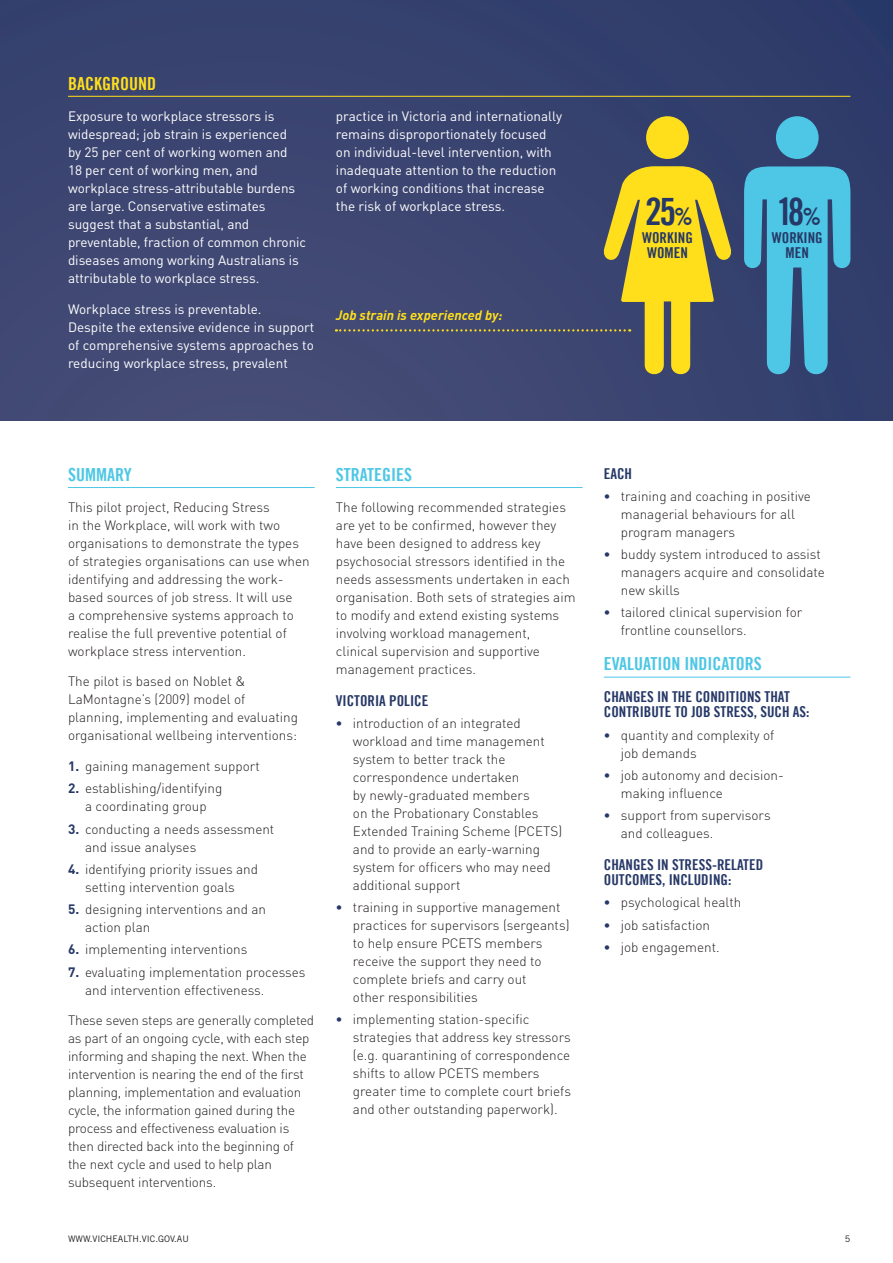
<style>
.page{position:relative;width:893px;height:1263px;background:#fff}
.page>*{position:absolute;margin:0;border:0;box-sizing:border-box;transform-origin:0 0}
.t1{font:37.65px "Trade Gothic LT Bold Cond Twenty";color:#263867}
.t2{font:18px "Trade Gothic LT Bold Cond Twenty";color:#4dc7e5}
.t3{font:18px "Trade Gothic LT Bold Cond Twenty";color:#ffdf1b}
.t4{font:15px/15px "Trade Gothic LT Bold Cond Twenty";color:#263867}
.t5{font:300 13.5px/18px "DIN";color:#231f20}
.t6{font:13.5px/18px "DIN";letter-spacing:-.005em;color:#fff}
.t7{font:italic 700 13.5px "DIN";color:#ffdf1b}
.t8{font:9px "Trade Gothic";color:#231f20}
.s1{font-size:24px}
.s2{font-weight:700;color:#263867}
</style>
<div class="page">
<div style="left:0;top:0;width:893px;height:421px;background:#3a4470"></div>
<hr style="left:68px;top:487px;width:247px;height:1px;background:#4dc7e5">
<hr style="left:336px;top:487px;width:247px;height:1px;background:#4dc7e5">
<hr style="left:604px;top:677px;width:246px;height:1px;background:#4dc7e5">
<hr style="left:68px;top:96px;width:782px;height:1px;background:#ffdf1b">
<svg style="left:744px;top:116px;width:106px;height:259px"></svg>
<svg style="left:336px;top:116px;width:395px;height:259px"></svg>
<h2 class="t3" style="left:68px;top:72px;width:89px">BACKGROUND</h2>
<p class="t6" style="left:68px;top:107px;width:240px">Exposure to workplace stressors is widespread; job strain is experienced<br>by 25 per cent of working women and<br>18 per cent of working men, and workplace stress-attributable burdens are large. Conservative estimates suggest that a substantial, and preventable, fraction of common chronic diseases among working Australians is attributable to workplace stress.</p>
<p class="t6" style="left:68px;top:300px;width:248px">Workplace stress is preventable.<br>Despite the extensive evidence in support of comprehensive systems approaches to reducing workplace stress, prevalent</p>
<p class="t6" style="left:336px;top:107px;width:228px">practice in Victoria and internationally remains disproportionately focused on individual-level intervention, with inadequate attention to the reduction of working conditions that increase the risk of workplace stress.</p>
<p class="t7" style="left:336px;top:307px;width:168px">Job strain is experienced by:</p>
<h1 class="t1" style="left:645px;top:189px;width:49px">25<span class="s1">%</span></h1>
<h1 class="t1" style="left:776px;top:189px;width:46px">18<span class="s1">%</span></h1>
<p class="t4" style="left:642px;top:230px;width:52px;text-align:center">WORKING<br>WOMEN</p>
<p class="t4" style="left:772px;top:230px;width:52px;text-align:center">WORKING<br>MEN</p>
<h2 class="t2" style="left:68px;top:463px;width:65px">SUMMARY</h2>
<p class="t5" style="left:68px;top:497px;width:243px">This pilot project, Reducing Stress<br>in the Workplace, will work with two organisations to demonstrate the types of strategies organisations can use when identifying and addressing the work&shy;based sources of job stress. It will use<br>a comprehensive systems approach to realise the full preventive potential of workplace stress intervention.</p>
<p class="t5" style="left:68px;top:672px;width:231px">The pilot is based on Noblet &amp; LaMontagne’s (2009) model of planning, implementing and evaluating organisational wellbeing interventions:</p>
<p class="t5" style="left:68px;top:757px;width:193px"><span class="s2">1.</span> gaining management support</p>
<p class="t5" style="left:68px;top:779px;width:156px;text-align:center"><span class="s2">2.</span> establishing/identifying a coordinating group</p>
<p class="t5" style="left:85px;top:819px;width:191px;text-indent:-17px"><span class="s2">3.</span> conducting a needs assessment and issue analyses</p>
<p class="t5" style="left:68px;top:860px;width:192px;text-align:center"><span class="s2">4.</span> identifying priority issues and setting intervention goals</p>
<p class="t5" style="left:85px;top:900px;width:183px;text-indent:-17px"><span class="s2">5.</span> designing interventions and an action plan</p>
<p class="t5" style="left:68px;top:940px;width:181px"><span class="s2">6.</span> implementing interventions</p>
<p class="t5" style="left:85px;top:962px;width:222px;text-indent:-17px"><span class="s2">7.</span> evaluating implementation processes and intervention effectiveness.</p>
<p class="t5" style="left:68px;top:1011px;width:248px">These seven steps are generally completed as part of an ongoing cycle, with each step informing and shaping the next. When the intervention is nearing the end of the first planning, implementation and evaluation cycle, the information gained during the process and effectiveness evaluation is then directed back into the beginning of the next cycle and used to help plan subsequent interventions.</p>
<h2 class="t2" style="left:336px;top:463px;width:78px">STRATEGIES</h2>
<p class="t5" style="left:336px;top:497px;width:241px">The following recommended strategies are yet to be confirmed, however they have been designed to address key psychosocial stressors identified in the needs assessments undertaken in each organisation. Both sets of strategies aim to modify and extend existing systems involving workload management, clinical supervision and supportive management practices.</p>
<p class="t4" style="left:336px;top:693px;width:94px">VICTORIA POLICE</p>
<p class="t5" style="left:353px;top:714px;width:211px;text-indent:-17px"><span class="s2">•</span> introduction of an integrated workload and time management system to better track the correspondence undertaken<br>by newly-graduated members<br>on the Probationary Constables<br>Extended Training Scheme (PCETS) and to provide an early-warning system for officers who may need additional support</p>
<p class="t5" style="left:353px;top:898px;width:218px;text-indent:-17px"><span class="s2">•</span> training in supportive management practices for supervisors (sergeants) to help ensure PCETS members receive the support they need to complete briefs and carry out<br>other responsibilities</p>
<p class="t5" style="left:353px;top:1010px;width:220px;text-indent:-17px"><span class="s2">•</span> implementing station-specific strategies that address key stressors (e.g. quarantining of correspondence shifts to allow PCETS members greater time to complete court briefs and other outstanding paperwork).</p>
<p class="t4" style="left:604px;top:466px;width:30px">EACH</p>
<p class="t5" style="left:621px;top:487px;width:192px;text-indent:-17px"><span class="s2">•</span> training and coaching in positive managerial behaviours for all program managers</p>
<p class="t5" style="left:621px;top:545px;width:205px;text-indent:-17px"><span class="s2">•</span> buddy system introduced to assist managers acquire and consolidate new skills</p>
<p class="t5" style="left:621px;top:603px;width:183px;text-indent:-17px"><span class="s2">•</span> tailored clinical supervision for frontline counsellors.</p>
<h2 class="t2" style="left:604px;top:653px;width:159px">EVALUATION INDICATORS</h2>
<p class="t4" style="left:604px;top:689px;width:207px">CHANGES IN THE CONDITIONS THAT<br>CONTRIBUTE TO JOB STRESS, SUCH AS:</p>
<p class="t5" style="left:621px;top:726px;width:155px;text-indent:-17px"><span class="s2">•</span> quantity and complexity of job demands</p>
<p class="t5" style="left:621px;top:766px;width:164px;text-indent:-17px"><span class="s2">•</span> job autonomy and decision&shy;making influence</p>
<p class="t5" style="left:621px;top:806px;width:151px;text-indent:-17px"><span class="s2">•</span> support from supervisors and colleagues.</p>
<p class="t4" style="left:604px;top:857px;width:161px">CHANGES IN STRESS-RELATED<br>OUTCOMES, INCLUDING:</p>
<p class="t5" style="left:604px;top:893px;width:139px"><span class="s2">•</span> psychological health</p>
<p class="t5" style="left:604px;top:916px;width:108px"><span class="s2">•</span> job satisfaction</p>
<p class="t5" style="left:604px;top:938px;width:117px"><span class="s2">•</span> job engagement.</p>
<p class="t8" style="left:68px;top:1233px;width:122px">WWW.VICHEALTH.VIC.GOV.AU</p>
<p class="t8" style="left:845px;top:1233px;width:7px">5</p>
</div>
